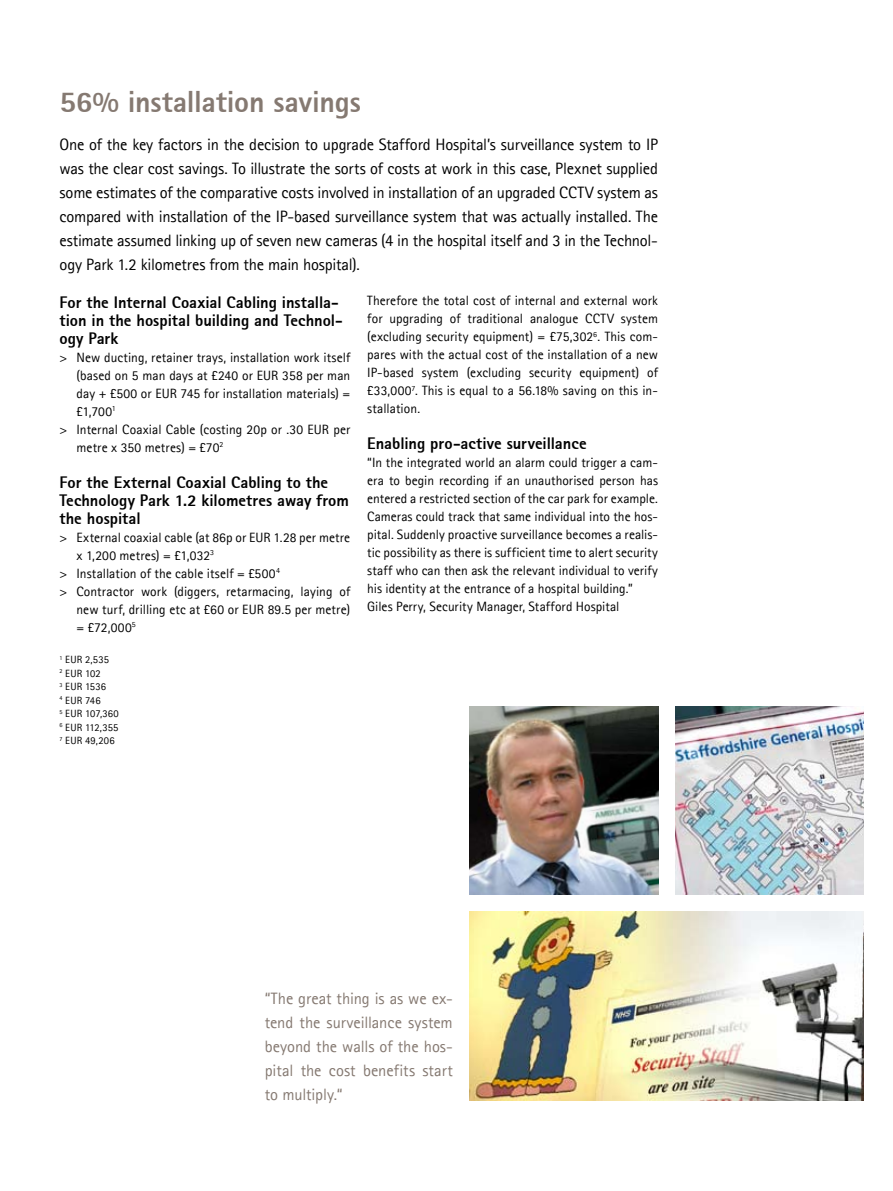
<style>
.page{position:relative;width:893px;height:1191px;background:#fff}
.page>*{position:absolute;margin:0;border:0;box-sizing:border-box;transform-origin:0 0}
.t1{font:800 30px "Agfa Rotis Sans Serif";letter-spacing:-.01em;color:#857971}
.t2{font:16.5px/24px "Agfa Rotis Sans Serif";letter-spacing:-.015em;color:#000;text-align:justify}
.t3{font:800 16.5px/18px "Agfa Rotis Sans Serif";color:#000}
.t4{font:16.5px/24px "Agfa Rotis Sans Serif";letter-spacing:-.005em;color:#857971;text-align:justify}
.t5{font:13.5px/18px "Agfa Rotis Sans Serif";letter-spacing:.005em;color:#000;text-align:justify}
.t6{font:10.5px/13.5px "Agfa Rotis Sans Serif";letter-spacing:.015em;color:#000}
</style>
<div class="page">
<img style="left:470px;top:912px;width:393px;height:188px">
<img style="left:675px;top:706px;width:188px;height:189px">
<img style="left:470px;top:706px;width:188px;height:189px">
<h1 class="t1" style="left:60px;top:83px;width:303px">56% installation savings</h1>
<p class="t2" style="left:60px;top:132px;width:600px">One of the key factors in the decision to upgrade Stafford Hospital’s surveillance system to IP was the clear cost savings. To illustrate the sorts of costs at work in this case, Plexnet supplied some estimates of the comparative costs involved in installation of an upgraded CCTV system as compared with installation of the IP-based surveillance system that was actually installed. The estimate assumed linking up of seven new cameras (4 in the hospital itself and 3 in the Technol&shy;ogy Park 1.2 kilometres from the main hospital).</p>
<p class="t3" style="left:60px;top:293px;width:285px">For the Internal Coaxial Cabling installa&shy;tion in the hospital building and Technol&shy;ogy Park</p>
<p class="t5" style="left:60px;top:348px;width:292px">&gt; New ducting, retainer trays, installation work itself</p>
<p class="t5" style="left:77px;top:366px;width:275px">(based on 5 man days at £240 or EUR 358 per man</p>
<p class="t5" style="left:77px;top:384px;width:275px">day + £500 or EUR 745 for installation materials) =</p>
<p class="t5" style="left:77px;top:402px;width:41px">£1,700<sup>1</sup></p>
<p class="t5" style="left:60px;top:420px;width:292px">&gt; Internal Coaxial Cable (costing 20p or .30 EUR per</p>
<p class="t5" style="left:77px;top:438px;width:148px">metre x 350 metres) = £70<sup>2</sup></p>
<p class="t3" style="left:60px;top:473px;width:291px">For the External Coaxial Cabling to the<br>Technology Park 1.2 kilometres away from the hospital</p>
<p class="t5" style="left:60px;top:528px;width:292px">&gt; External coaxial cable (at 86p or EUR 1.28 per metre</p>
<p class="t5" style="left:77px;top:546px;width:139px">x 1,200 metres) = £1,032<sup>3</sup></p>
<p class="t5" style="left:60px;top:564px;width:222px">&gt; Installation of the cable itself = £500<sup>4</sup></p>
<p class="t5" style="left:60px;top:582px;width:292px">&gt; Contractor work (diggers, retarmacing, laying of</p>
<p class="t5" style="left:77px;top:600px;width:275px">new turf, drilling etc at £60 or EUR 89.5 per metre)</p>
<p class="t5" style="left:77px;top:618px;width:61px">= £72,000<sup>5</sup></p>
<p class="t6" style="left:60px;top:653px;width:61px"><sup>1</sup> EUR 2,535<br><sup>2</sup> EUR 102<br><sup>3</sup> EUR 1536<br><sup>4</sup> EUR 746<br><sup>5</sup> EUR 107,360<br><sup>6</sup> EUR 112,355<br><sup>7</sup> EUR 49,206</p>
<p class="t5" style="left:367px;top:292px;width:292px">Therefore the total cost of internal and external work for upgrading of traditional analogue CCTV system (excluding security equipment) = £75,302<sup>6</sup>. This com&shy;pares with the actual cost of the installation of a new IP-based system (excluding security equipment) of £33,000<sup>7</sup>. This is equal to a 56.18% saving on this in&shy;stallation.</p>
<p class="t3" style="left:367px;top:434px;width:221px">Enabling pro-active surveillance</p>
<p class="t5" style="left:367px;top:454px;width:292px;text-align:left">“In the integrated world an alarm could trigger a cam&shy;era to begin recording if an unauthorised person has entered a restricted section of the car park for example.<br>Cameras could track that same individual into the hos&shy;pital. Suddenly proactive surveillance becomes a realis&shy;tic possibility as there is sufficient time to alert security staff who can then ask the relevant individual to verify his identity at the entrance of a hospital building.” Giles Perry, Security Manager, Stafford Hospital</p>
<p class="t4" style="left:265px;top:986px;width:190px">“The great thing is as we ex&shy;tend the surveillance system beyond the walls of the hos&shy;pital the cost benefits start to multiply.“</p>
</div>
